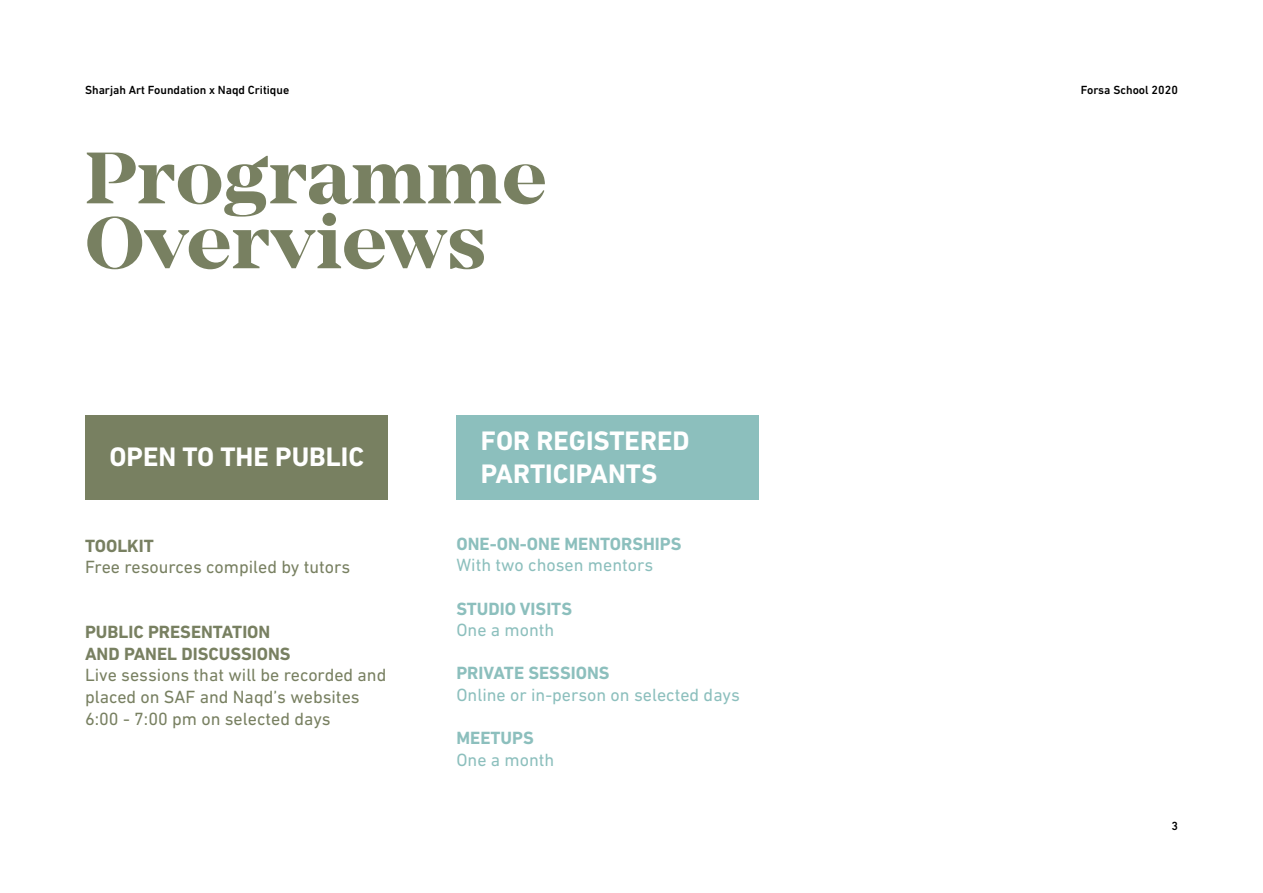
<style>
.page{position:relative;width:1263px;height:893px;background:#fff}
.page>*{position:absolute;margin:0;border:0;box-sizing:border-box;transform-origin:0 0}
.t1{font:75.75px/64.9px "Mirador Bold DEMO";color:#788061}
.t2{font:700 27.15px/32.7px "DIN Next LT Pro";color:#fff}
.t3{font:18px/21.6px "DIN Next LT Pro";color:#788061}
.t4{font:18px "DIN Next LT Pro";color:#8cbfbd}
.t5{font:700 18px "DIN Next LT Pro";color:#8cbfbd}
.t6{font:700 18px/21.6px "DIN Next LT Pro";color:#788061}
.t7{font:500 12px "DIN Next LT Pro";color:#000}
</style>
<div class="page">
<div style="left:85px;top:415px;width:302px;height:84px;background:#788061"></div>
<div style="left:456px;top:415px;width:302px;height:84px;background:#8cbfbd"></div>
<p class="t7" style="left:85px;top:83px;width:206px">Sharjah Art Foundation x Naqd Critique</p>
<p class="t7" style="left:1081px;top:83px;width:99px">Forsa School 2020</p>
<h1 class="t1" style="left:85px;top:150px;width:463px">Programme<br>Overviews</h1>
<h2 class="t2" style="left:110px;top:441px;width:256px">OPEN TO THE PUBLIC</h2>
<p class="t6" style="left:85px;top:535px;width:70px">TOOLKIT</p>
<p class="t3" style="left:85px;top:556px;width:267px">Free resources compiled by tutors</p>
<p class="t6" style="left:85px;top:621px;width:207px">PUBLIC PRESENTATION<br>AND PANEL DISCUSSIONS</p>
<p class="t3" style="left:85px;top:664px;width:303px">Live sessions that will be recorded and placed on SAF and Naqd’s websites<br>6:00 - 7:00 pm on selected days</p>
<h2 class="t2" style="left:481px;top:424px;width:210px">FOR REGISTERED<br>PARTICIPANTS</h2>
<p class="t5" style="left:456px;top:533px;width:227px">ONE-ON-ONE MENTORSHIPS</p>
<p class="t4" style="left:456px;top:555px;width:198px">With two chosen mentors</p>
<p class="t5" style="left:456px;top:598px;width:117px">STUDIO VISITS</p>
<p class="t4" style="left:456px;top:620px;width:99px">One a month</p>
<p class="t5" style="left:456px;top:663px;width:155px">PRIVATE SESSIONS</p>
<p class="t4" style="left:456px;top:684px;width:285px">Online or in-person on selected days</p>
<p class="t5" style="left:456px;top:728px;width:79px">MEETUPS</p>
<p class="t4" style="left:456px;top:749px;width:99px">One a month</p>
<p class="t7" style="left:1171px;top:819px;width:8px">3</p>
</div>
